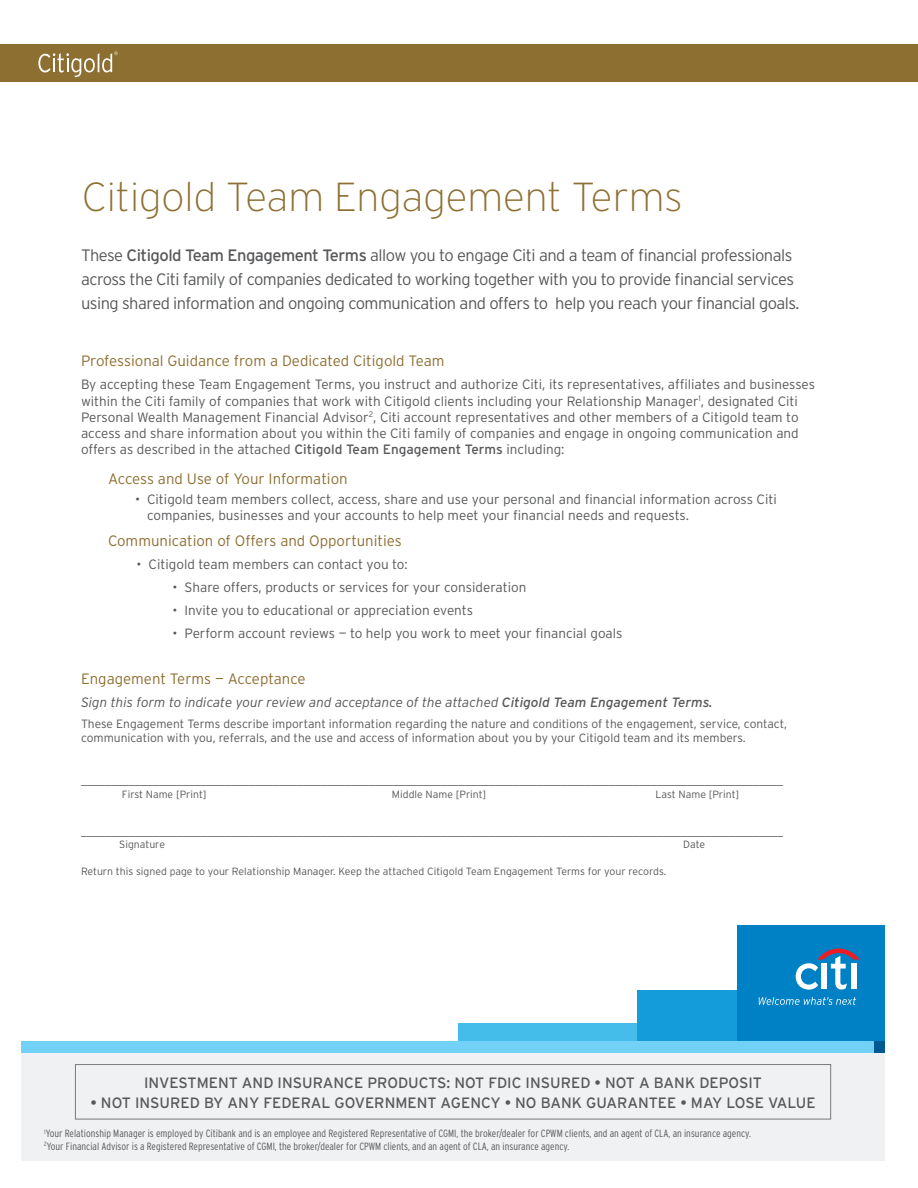
<style>
.page{position:relative;width:918px;height:1188px;background:#fff}
.page>*{position:absolute;margin:0;border:0;box-sizing:border-box;transform-origin:0 0}
.t1{font:200 40.5px "Interstate";color:#8e6f32}
.t2{font:300 16.5px/24px "Interstate";letter-spacing:-.03em;color:#57585a}
.t3{font:300 15px "Interstate";color:#8e6f32}
.t4{font:15px "Interstate";color:#57585a}
.t5{font:300 13.5px/16.2px "Interstate";color:#57585a}
.t6{font:italic 300 13.5px "Interstate";color:#57585a}
.t7{font:300 12px/14.4px "Interstate";color:#57585a}
.t8{font:300 condensed 10.5px/12.6px "Interstate";color:#57585a}
.t9{font:300 10.5px "Interstate";color:#57585a}
.s1{font-weight:400}
</style>
<div class="page">
<div style="left:21px;top:1047px;width:864px;height:114px;background:#f0f1f2"></div>
<div style="left:75px;top:1064px;width:756px;height:55px;border:1px solid #787a7d"></div>
<div style="left:0;top:44px;width:918px;height:38px;background:#8e6f32"></div>
<svg style="left:38px;top:51px;width:80px;height:26px"></svg>
<div style="left:458px;top:1023px;width:287px;height:18px;background:#44bdea"></div>
<div style="left:638px;top:990px;width:99px;height:52px;background:#139cd9"></div>
<div style="left:737px;top:926px;width:148px;height:115px;background:#0081c5"></div>
<svg style="left:796px;top:949px;width:63px;height:41px"></svg>
<div style="left:851px;top:964px;width:5px;height:25px;background:#fff"></div>
<svg style="left:759px;top:997px;width:97px;height:8px"></svg>
<div style="left:21px;top:1041px;width:854px;height:12px;background:#72d1f6"></div>
<div style="left:875px;top:1041px;width:10px;height:12px;background:#015992"></div>
<h1 class="t1" style="left:82px;top:172px;width:602px">Citigold Team Engagement Terms</h1>
<p class="t2" style="left:81px;top:244px;width:720px">These <span class="s1">Citigold Team Engagement Terms</span> allow you to engage Citi and a team of fnancial professionals across the Citi family of companies dedicated to working together with you to provide fnancial services using shared information and ongoing communication and offers to help you reach your fnancial goals.</p>
<h2 class="t3" style="left:81px;top:352px;width:365px">Professional Guidance from a Dedicated Citigold Team</h2>
<p class="t5" style="left:81px;top:376px;width:736px">By accepting these Team Engagement Terms, you instruct and authorize Citi, its representatives, affliates and businesses within the Citi family of companies that work with Citigold clients including your Relationship Manager<sup>1</sup>, designated Citi Personal Wealth Management Financial Advisor<sup>2</sup>, Citi account representatives and other members of a Citigold team to access and share information about you within the Citi family of companies and engage in ongoing communication and offers as described in the attached <span class="s1">Citigold Team Engagement Terms</span> including:</p>
<h3 class="t3" style="left:108px;top:470px;width:241px">Access and Use of Your Information</h3>
<p class="t5" style="left:147px;top:491px;width:631px;text-indent:-12px">• Citigold team members collect, access, share and use your personal and fnancial information across Citi companies, businesses and your accounts to help meet your fnancial needs and requests.</p>
<h3 class="t3" style="left:108px;top:532px;width:295px">Communication of Offers and Opportunities</h3>
<p class="t5" style="left:136px;top:556px;width:273px">• Citigold team members can contact you to:</p>
<p class="t5" style="left:173px;top:579px;width:355px">• Share offers, products or services for your consideration</p>
<p class="t5" style="left:173px;top:602px;width:302px">• Invite you to educational or appreciation events</p>
<p class="t5" style="left:173px;top:625px;width:452px">• Perform account reviews — to help you work to meet your fnancial goals</p>
<h2 class="t3" style="left:81px;top:669px;width:226px">Engagement Terms — Acceptance</h2>
<p class="t6" style="left:81px;top:694px;width:633px">Sign this form to indicate your review and acceptance of the attached <span class="s1">Citigold Team Engagement Terms.</span></p>
<p class="t7" style="left:81px;top:716px;width:708px">These Engagement Terms describe important information regarding the nature and conditions of the engagement, service, contact, communication with you, referrals, and the use and access of information about you by your Citigold team and its members.</p>
<p class="t7" style="left:81px;top:773px;width:703px">_____________________________________________________________________________________________________________________</p>
<p class="t9" style="left:122px;top:788px;width:86px">First Name [Print]</p>
<p class="t9" style="left:392px;top:788px;width:96px">Middle Name [Print]</p>
<p class="t9" style="left:655px;top:788px;width:85px">Last Name [Print]</p>
<p class="t7" style="left:81px;top:823px;width:703px">_____________________________________________________________________________________________________________________</p>
<p class="t9" style="left:119px;top:838px;width:47px">Signature</p>
<p class="t9" style="left:683px;top:838px;width:23px">Date</p>
<p class="t9" style="left:81px;top:865px;width:587px">Return this signed page to your Relationship Manager. Keep the attached Citigold Team Engagement Terms for your records.</p>
<p class="t4" style="left:144px;top:1073px;width:619px">INVESTMENT AND INSURANCE PRODUCTS: NOT FDIC INSURED • NOT A BANK DEPOSIT</p>
<p class="t4" style="left:90px;top:1093px;width:727px">• NOT INSURED BY ANY FEDERAL GOVERNMENT AGENCY • NO BANK GUARANTEE • MAY LOSE VALUE</p>
<p class="t8" style="left:44px;top:1127px;width:708px"><sup>1</sup>Your Relationship Manager is employed by Citibank and is an employee and Registered Representative of CGMI, the broker/dealer for CPWM clients, and an agent of CLA, an insurance agency.<br><sup>2</sup>Your Financial Advisor is a Registered Representative of CGMI, the broker/dealer for CPWM clients, and an agent of CLA, an insurance agency.</p>
</div>
